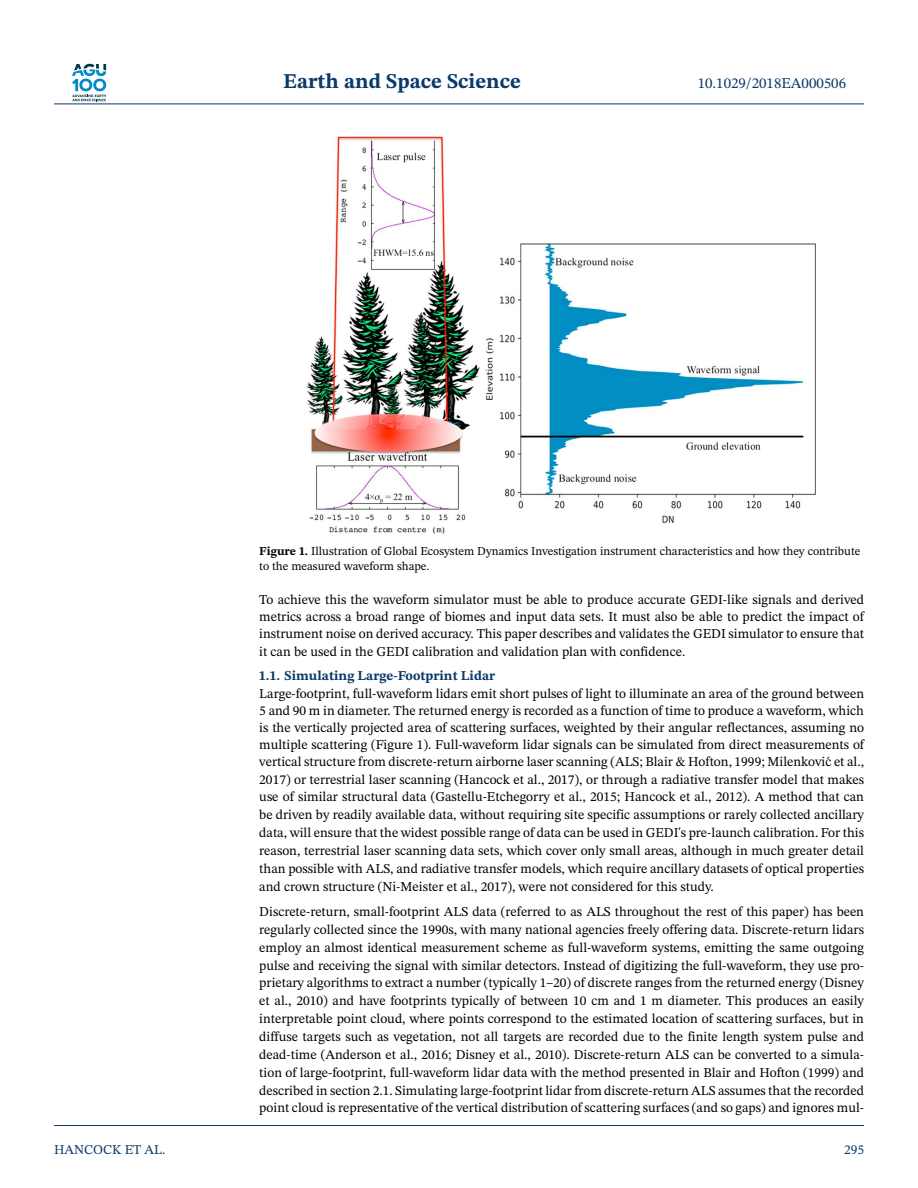
<style>
.page{position:relative;width:918px;height:1188px;background:#fff}
.page>*{position:absolute;margin:0;border:0;box-sizing:border-box;transform-origin:0 0}
.t1{font:700 21px "STIX Two Text";color:#0a3a69}
.t2{font:15px "STIX Two Text";color:#0a3a69}
.t3{font:13.5px/17.9px "STIX Two Text";color:#000;text-align:justify}
.t4{font:700 13.5px "STIX Two Text";color:#0a3a69}
.t5{font:13.5px "STIX Two Text";color:#0a3a69}
.t6{font:12px/15px "STIX Two Text";color:#000}
.s1{font-weight:700}
</style>
<div class="page">
<svg style="left:72px;top:64px;width:34px;height:37px"></svg>
<hr style="left:54px;top:104px;width:810px;height:1px;background:#0a3a69">
<img style="left:306px;top:135px;width:510px;height:399px">
<hr style="left:54px;top:1125px;width:810px;height:1px;background:#0a3a69">
<h1 class="t1" style="left:283px;top:72px;width:239px">Earth and Space Science</h1>
<p class="t2" style="left:698px;top:77px;width:150px">10.1029/2018EA000506</p>
<p class="t6" style="left:259px;top:545px;width:603px"><span class="s1">Figure 1.</span> Illustration of Global Ecosystem Dynamics Investigation instrument characteristics and how they contribute to the measured waveform shape.</p>
<p class="t3" style="left:259px;top:592px;width:606px;line-height:17.1px">To achieve this the waveform simulator must be able to produce accurate GEDI-like signals and derived metrics across a broad range of biomes and input data sets. It must also be able to predict the impact of instrument noise on derived accuracy. This paper describes and validates the GEDI simulator to ensure that it can be used in the GEDI calibration and validation plan with confidence.</p>
<p class="t4" style="left:259px;top:670px;width:237px">1.1. Simulating Large-Footprint Lidar</p>
<p class="t3" style="left:259px;top:686px;width:606px;line-height:17.1px">Large-footprint, full-waveform lidars emit short pulses of light to illuminate an area of the ground between 5 and 90 m in diameter. The returned energy is recorded as a function of time to produce a waveform, which is the vertically projected area of scattering surfaces, weighted by their angular reflectances, assuming no multiple scattering (Figure 1). Full-waveform lidar signals can be simulated from direct measurements of vertical structure from discrete-return airborne laser scanning (ALS; Blair &amp; Hofton, 1999; Milenkovic et al.,</p>
<p class="t3" style="left:259px;top:754px;width:606px;text-align:left;text-indent:568px">´ 2017) or terrestrial laser scanning (Hancock et al., 2017), or through a radiative transfer model that makes use of similar structural data (Gastellu-Etchegorry et al., 2015; Hancock et al., 2012). A method that can be driven by readily available data, without requiring site specific assumptions or rarely collected ancillary data, will ensure that the widest possible range of data can be used in GEDI's pre-launch calibration. For this reason, terrestrial laser scanning data sets, which cover only small areas, although in much greater detail than possible with ALS, and radiative transfer models, which require ancillary datasets of optical properties and crown structure (Ni-Meister et al., 2017), were not considered for this study.</p>
<p class="t3" style="left:259px;top:904px;width:606px">Discrete-return, small-footprint ALS data (referred to as ALS throughout the rest of this paper) has been regularly collected since the 1990s, with many national agencies freely offering data. Discrete-return lidars employ an almost identical measurement scheme as full-waveform systems, emitting the same outgoing pulse and receiving the signal with similar detectors. Instead of digitizing the full-waveform, they use pro&shy;prietary algorithms to extract a number (typically 1–20) of discrete ranges from the returned energy (Disney et al., 2010) and have footprints typically of between 10 cm and 1 m diameter. This produces an easily interpretable point cloud, where points correspond to the estimated location of scattering surfaces, but in diffuse targets such as vegetation, not all targets are recorded due to the finite length system pulse and dead-time (Anderson et al., 2016; Disney et al., 2010). Discrete-return ALS can be converted to a simula&shy;tion of large-footprint, full-waveform lidar data with the method presented in Blair and Hofton (1999) and described in section 2.1. Simulating large-footprint lidar from discrete-return ALS assumes that the recorded point cloud is representative of the vertical distribution of scattering surfaces (and so gaps) and ignores mul-</p>
<p class="t5" style="left:54px;top:1144px;width:113px">HANCOCK ET AL.</p>
<p class="t5" style="left:844px;top:1144px;width:22px">295</p>
</div>
